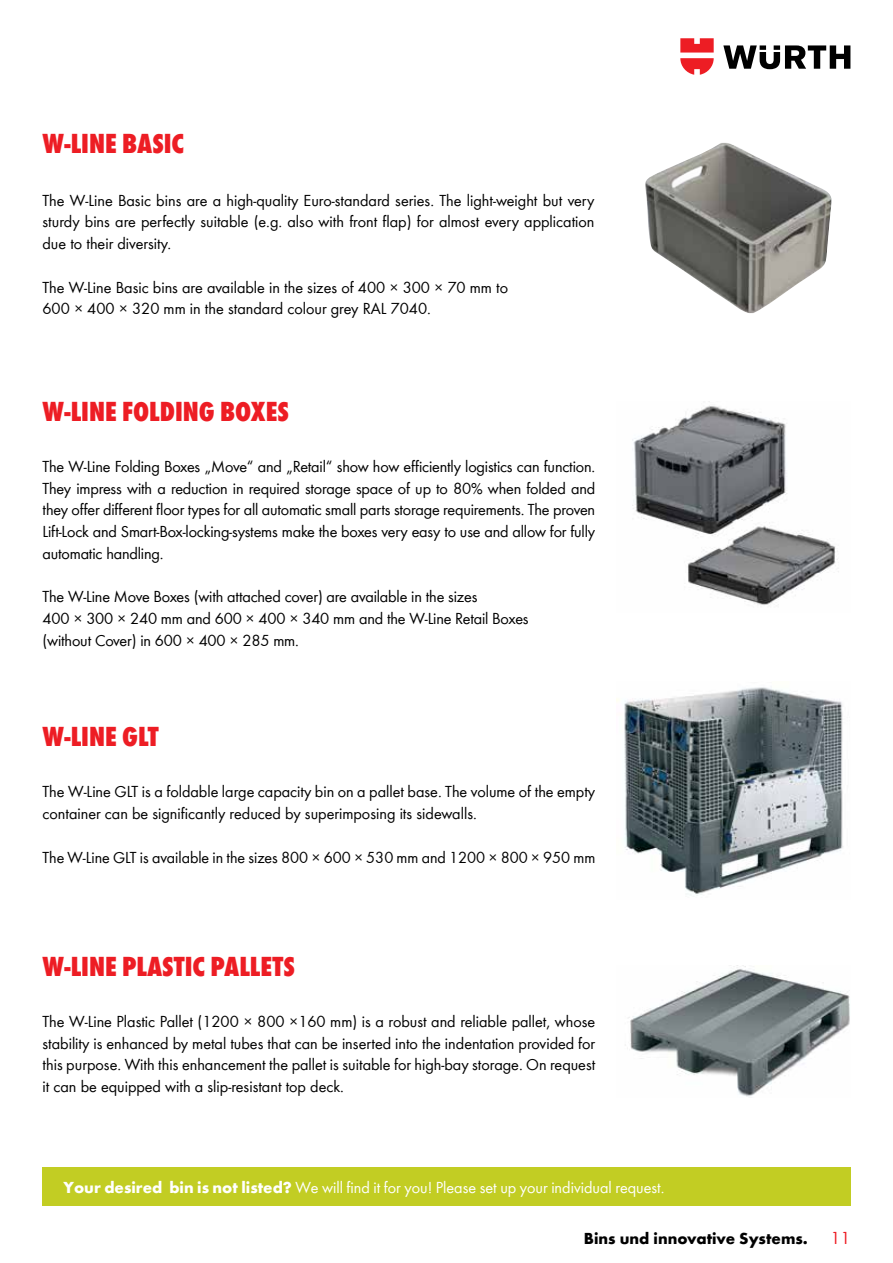
<style>
.page{position:relative;width:893px;height:1263px;background:#fff}
.page>*{position:absolute;margin:0;border:0;box-sizing:border-box;transform-origin:0 0}
.t1{font:28.5px "Wuerth Extra Bold Cond Caps";color:#ed1d24}
.t2{font:18px "Wuerth";color:#ed1d24}
.t3{font:16.5px/21.8px "Wuerth";color:#000;text-align:justify}
.t4{font:16.5px "Wuerth";color:#fff}
.t5{font:700 16.5px "Wuerth";color:#000}
.s1{font-weight:700}
</style>
<div class="page">
<svg style="left:723px;top:45px;width:127px;height:24px"></svg>
<svg style="left:680px;top:38px;width:34px;height:37px"></svg>
<img style="left:632px;top:405px;width:207px;height:200px">
<img style="left:617px;top:687px;width:226px;height:209px">
<img style="left:625px;top:966px;width:225px;height:131px">
<div style="left:42px;top:1167px;width:809px;height:38px;background:#c2cd23"></div>
<img style="left:645px;top:143px;width:187px;height:170px">
<h1 class="t1" style="left:43px;top:123px;width:143px">W-LINE BASIC</h1>
<p class="t3" style="left:43px;top:188px;width:553px">The W-Line Basic bins are a high-quality Euro-standard series. The light-weight but very sturdy bins are perfectly suitable (e.g. also with front flap) for almost every application due to their diversity.</p>
<p class="t3" style="left:43px;top:275px;width:467px">The W-Line Basic bins are available in the sizes of 400 × 300 × 70 mm to<br>600 × 400 × 320 mm in the standard colour grey RAL 7040.</p>
<h1 class="t1" style="left:43px;top:391px;width:248px">W-LINE FOLDING BOXES</h1>
<p class="t3" style="left:43px;top:455px;width:554px">The W-Line Folding Boxes „Move“ and „Retail“ show how efficiently logistics can function.<br>They impress with a reduction in required storage space of up to 80% when folded and they offer different floor types for all automatic small parts storage requirements. The proven Lift-Lock and Smart-Box-locking-systems make the boxes very easy to use and allow for fully automatic handling.</p>
<p class="t3" style="left:43px;top:585px;width:488px;text-align:left">The W-Line Move Boxes (with attached cover) are available in the sizes<br>400 × 300 × 240 mm and 600 × 400 × 340 mm and the W-Line Retail Boxes (without Cover) in 600 × 400 × 285 mm.</p>
<h1 class="t1" style="left:43px;top:717px;width:118px">W-LINE GLT</h1>
<p class="t3" style="left:43px;top:780px;width:554px">The W-Line GLT is a foldable large capacity bin on a pallet base. The volume of the empty container can be significantly reduced by superimposing its sidewalls.</p>
<p class="t3" style="left:43px;top:845px;width:554px">The W-Line GLT is available in the sizes 800 × 600 × 530 mm and 1200 × 800 × 950 mm</p>
<h1 class="t1" style="left:43px;top:946px;width:254px">W-LINE PLASTIC PALLETS</h1>
<p class="t3" style="left:43px;top:1010px;width:554px">The W-Line Plastic Pallet (1200 × 800 ×160 mm) is a robust and reliable pallet, whose stability is enhanced by metal tubes that can be inserted into the indentation provided for this purpose. With this enhancement the pallet is suitable for high-bay storage. On request it can be equipped with a slip-resistant top deck.</p>
<p class="t4" style="left:64px;top:1176px;width:603px"><span class="s1">Your desired bin is not listed?</span> We will find it for you! Please set up your individual request.</p>
<p class="t5" style="left:584px;top:1226px;width:226px">Bins und innovative Systems.</p>
<p class="t2" style="left:830px;top:1225px;width:21px">11</p>
</div>
